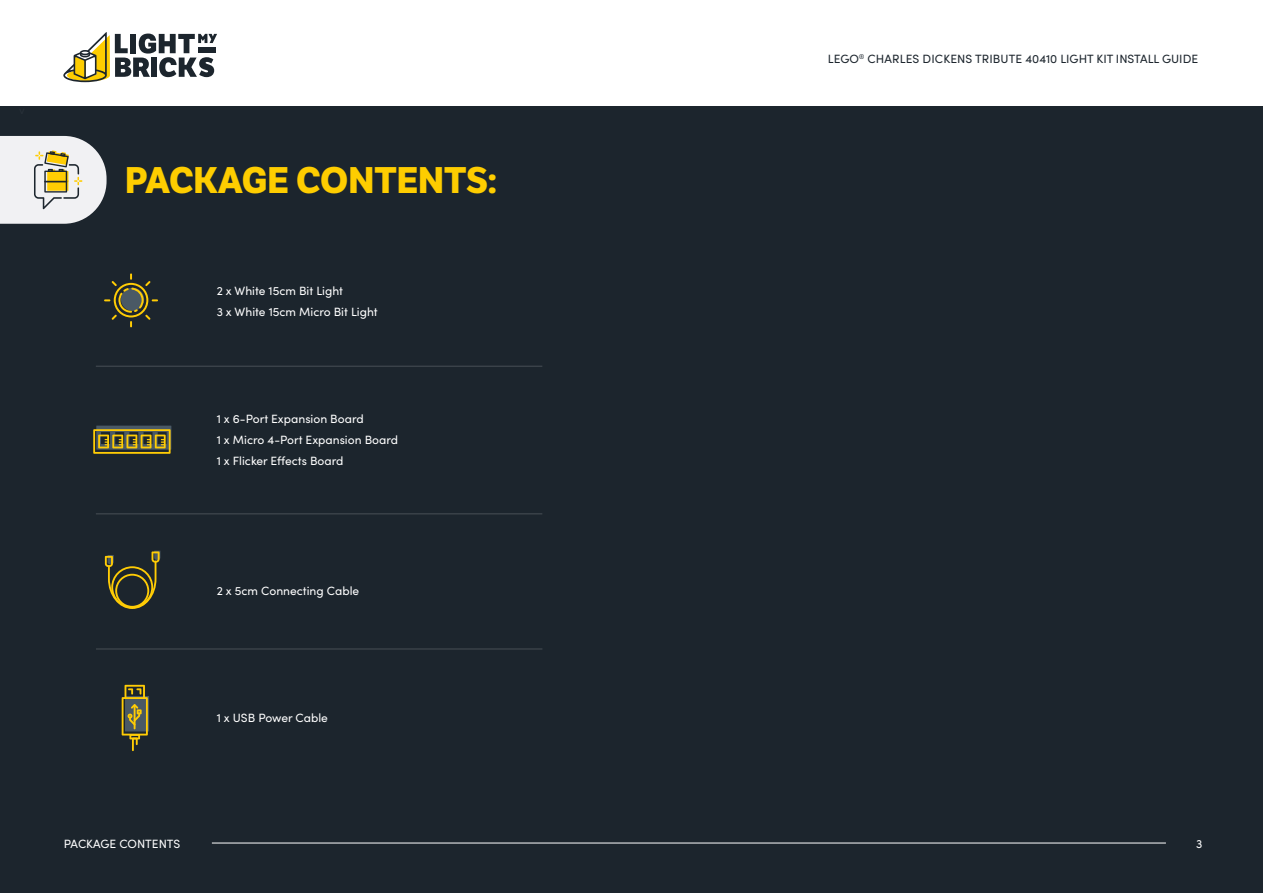
<style>
.page{position:relative;width:1263px;height:893px;background:#fff}
.page>*{position:absolute;margin:0;border:0;box-sizing:border-box;transform-origin:0 0}
.t1{font:700 36px "LFT Etica";color:#fecd00}
.t2{font:12px/21px "Sofia Pro";color:#fff}
.t3{font:12px "Sofia Pro";color:#1c252d}
</style>
<div class="page">
<svg style="left:63px;top:32px;width:154px;height:50px"></svg>
<div style="left:0;top:106px;width:1263px;height:787px;background:#1c252d"></div>
<hr style="left:212px;top:843px;width:954px;height:1px;background:#fff">
<svg style="left:0;top:136px;width:107px;height:88px;background:#d4d2c9"></svg>
<svg style="left:104px;top:273px;width:54px;height:54px"></svg>
<svg style="left:93px;top:426px;width:78px;height:28px"></svg>
<svg style="left:105px;top:551px;width:55px;height:58px"></svg>
<div style="left:125px;top:696px;width:24px;height:35px;background:#4a5965"></div>
<svg style="left:122px;top:685px;width:26px;height:66px"></svg>
<hr style="left:96px;top:366px;width:446px;height:1px;background:#fff">
<hr style="left:96px;top:513px;width:446px;height:1px;background:#fff">
<hr style="left:96px;top:649px;width:446px;height:1px;background:#fff">
<h1 class="t1" style="left:125px;top:158px;width:373px">PACKAGE CONTENTS:</h1>
<p class="t2" style="left:217px;top:280px;width:163px">2 x White 15cm Bit Light<br>3 x White 15cm Micro Bit Light</p>
<p class="t2" style="left:217px;top:407px;width:183px">1 x 6-Port Expansion Board<br>1 x Micro 4-Port Expansion Board<br>1 x Flicker Effects Board</p>
<p class="t2" style="left:217px;top:580px;width:144px">2 x 5cm Connecting Cable</p>
<p class="t2" style="left:217px;top:707px;width:113px">1 x USB Power Cable</p>
<p class="t3" style="left:828px;top:50px;width:372px">LEGO<sup>®</sup> CHARLES DICKENS TRIBUTE 40410 LIGHT KIT INSTALL GUIDE</p>
<p class="t2" style="left:64px;top:832px;width:118px">PACKAGE CONTENTS</p>
<p class="t2" style="left:1196px;top:832px;width:8px">3</p>
</div>
